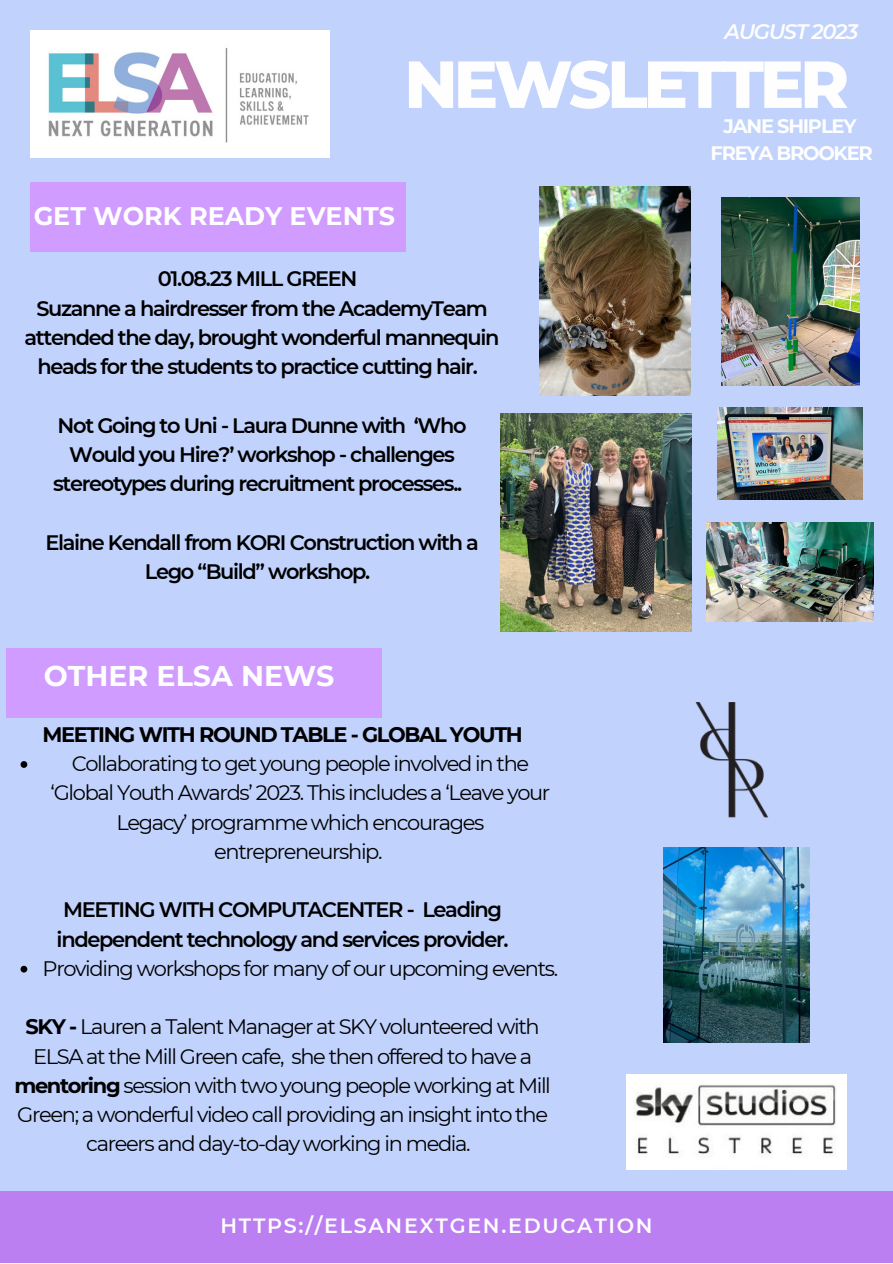
<style>
.page{position:relative;width:893px;height:1264px;background:#fff}
.page>*{position:absolute;margin:0;border:0;box-sizing:border-box;transform-origin:0 0}
.t1{font:800 66.45px "Montserrat";letter-spacing:-.065em;color:#fefefe}
.t2{font:700 28.5px "Montserrat";color:#fefefe}
.t3{font:700 25.35px "Montserrat";color:#fefefe}
.t4{font:21px/29.2px "Montserrat";letter-spacing:-.065em;color:#000;text-align:center}
.t5{font:600 21px/29.2px "Montserrat";letter-spacing:-.065em;color:#000;text-align:center}
.t6{font:700 21px "Montserrat";letter-spacing:-.065em;color:#000}
.t7{font:italic 600 21px "Montserrat";letter-spacing:-.065em;color:#fefefe}
.t8{font:600 20.85px/29.2px "Montserrat";letter-spacing:-.065em;color:#000;text-align:center}
.t9{font:600 20.55px "Montserrat";letter-spacing:.085em;color:#fefefe}
.t10{font:700 19.5px "Montserrat";letter-spacing:-.065em;color:#fefefe}
.s1{font-weight:700}
</style>
<div class="page">
<div style="left:0;top:0;width:892px;height:1262px;background:#c1d2fd"></div>
<div style="left:0;top:1191px;width:892px;height:71px;background:#bc7ff1"></div>
<img style="left:30px;top:31px;width:299px;height:127px">
<img style="left:539px;top:186px;width:151px;height:209px">
<img style="left:721px;top:197px;width:138px;height:188px">
<img style="left:500px;top:413px;width:191px;height:218px">
<img style="left:706px;top:522px;width:167px;height:99px">
<img style="left:717px;top:408px;width:145px;height:91px">
<div style="left:7px;top:648px;width:375px;height:69px;background:#d19cff"></div>
<div style="left:30px;top:182px;width:375px;height:69px;background:#d19cff"></div>
<svg style="left:21px;top:761px;width:6px;height:6px"></svg>
<svg style="left:21px;top:965px;width:6px;height:7px"></svg>
<img style="left:663px;top:847px;width:146px;height:195px">
<img style="left:695px;top:702px;width:74px;height:116px">
<img style="left:626px;top:1074px;width:220px;height:95px">
<p class="t7" style="left:724px;top:19px;width:135px">AUGUST 2023</p>
<p class="t1" style="left:404px;top:44px;width:446px">NEWSLETTER</p>
<p class="t3" style="left:34px;top:201px;width:363px">GET WORK READY EVENTS</p>
<p class="t8" style="left:158px;top:264px;width:201px">01.08.23 MILL GREEN</p>
<p class="t8" style="left:25px;top:293px;width:476px">Suzanne a hairdresser from the AcademyTeam attended the day, brought wonderful mannequin heads for the students to practice cutting hair.</p>
<p class="t8" style="left:53px;top:410px;width:415px">Not Going to Uni - Laura Dunne with ‘Who<br>Would you Hire?’ workshop - challenges stereotypes during recruitment processes..</p>
<p class="t8" style="left:45px;top:527px;width:435px">Elaine Kendall from KORI Construction with a<br>Lego “Build” workshop.</p>
<p class="t2" style="left:44px;top:658px;width:292px">OTHER ELSA NEWS</p>
<p class="t6" style="left:42px;top:721px;width:482px">MEETING WITH ROUND TABLE - GLOBAL YOUTH</p>
<p class="t4" style="left:51px;top:749px;width:501px">Collaborating to get young people involved in the ‘Global Youth Awards’ 2023. This includes a ‘Leave your Legacy’ programme which encourages entrepreneurship.</p>
<p class="t5" style="left:57px;top:895px;width:453px">MEETING WITH COMPUTACENTER - Leading independent technology and services provider.</p>
<p class="t4" style="left:43px;top:953px;width:517px">Providing workshops for many of our upcoming events.</p>
<p class="t4" style="left:14px;top:1012px;width:538px"><span class="s1">SKY -</span> Lauren a Talent Manager at SKY volunteered with ELSA at the Mill Green cafe, she then offered to have a <span class="s1">mentoring</span> session with two young people working at Mill Green; a wonderful video call providing an insight into the careers and day-to-day working in media.</p>
<p class="t9" style="left:220px;top:1213px;width:433px">HTTPS://ELSANEXTGEN.EDUCATION</p>
<p class="t10" style="left:723px;top:114px;width:134px">JANE SHIPLEY</p>
<p class="t10" style="left:710px;top:141px;width:164px">FREYA BROOKER</p>
</div>
